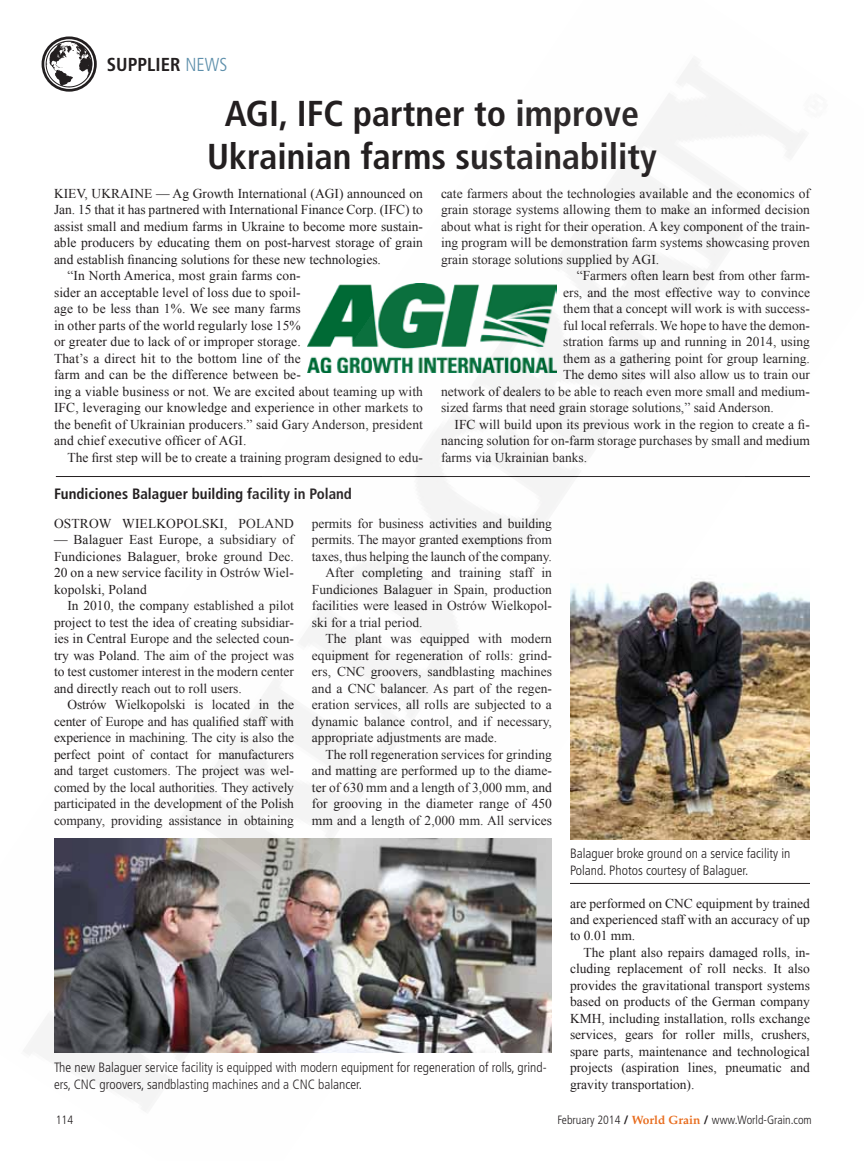
<style>
.page{position:relative;width:864px;height:1161px;background:#fff}
.page>*{position:absolute;margin:0;border:0;box-sizing:border-box;transform-origin:0 0}
.t1{font:700 condensed 36px/43.2px "Frutiger LT Std";color:#231f20;text-align:center}
.t2{font:700 condensed 18.75px "Frutiger LT Std";color:#231f20}
.t3{font:700 condensed 15px "Frutiger LT Std";color:#231f20}
.t4{font:13.5px/16.5px "Times New Roman";color:#231f20;text-align:justify}
.t5{font:300 condensed 13.5px/16.5px "Frutiger LT Std";color:#231f20}
.t6{font:300 condensed 12px "Frutiger LT Std";color:#231f20}
.s1{font-weight:300;color:#5d8fab}
.s2{font-weight:700;font-stretch:normal}
.s3{font-family:"Palatino LT Std";font-weight:700;font-stretch:normal;color:#e86d1f}
</style>
<div class="page">
<img style="left:23px;top:36px;width:787px;height:1076px">
<h2 class="t2" style="left:107px;top:53px;width:122px">supplier <span class="s1">news</span></h2>
<h1 class="t1" style="left:207px;top:92px;width:451px">AGI, IFC partner to improve<br>Ukrainian farms sustainability</h1>
<p class="t4" style="left:54px;top:185px;width:370px">KIEV, UKRAINE — Ag Growth International (AGI) announced on</p>
<p class="t4" style="left:54px;top:202px;width:371px">Jan. 15 that it has partnered with International Finance Corp. (IFC) to</p>
<p class="t4" style="left:54px;top:218px;width:371px">assist small and medium farms in Ukraine to become more sustain-</p>
<p class="t4" style="left:54px;top:235px;width:370px">able producers by educating them on post-harvest storage of grain</p>
<p class="t4" style="left:54px;top:251px;width:328px">and establish financing solutions for these new technologies.</p>
<p class="t4" style="left:68px;top:268px;width:235px">“In North America, most grain farms con-</p>
<p class="t4" style="left:54px;top:284px;width:248px">sider an acceptable level of loss due to spoil-</p>
<p class="t4" style="left:54px;top:301px;width:248px">age to be less than 1%. We see many farms</p>
<p class="t4" style="left:54px;top:317px;width:248px">in other parts of the world regularly lose 15%</p>
<p class="t4" style="left:54px;top:333px;width:248px">or greater due to lack of or improper storage.</p>
<p class="t4" style="left:54px;top:350px;width:248px">That’s a direct hit to the bottom line of the</p>
<p class="t4" style="left:54px;top:366px;width:248px">farm and can be the difference between be-</p>
<p class="t4" style="left:54px;top:383px;width:371px">ing a viable business or not. We are excited about teaming up with</p>
<p class="t4" style="left:54px;top:399px;width:370px">IFC, leveraging our knowledge and experience in other markets to</p>
<p class="t4" style="left:54px;top:416px;width:370px">the benefit of Ukrainian producers.” said Gary Anderson, president</p>
<p class="t4" style="left:54px;top:432px;width:194px">and chief executive officer of AGI.</p>
<p class="t4" style="left:68px;top:449px;width:357px">The first step will be to create a training program designed to edu-</p>
<p class="t4" style="left:441px;top:185px;width:371px">cate farmers about the technologies available and the economics of</p>
<p class="t4" style="left:441px;top:201px;width:370px">grain storage systems allowing them to make an informed decision</p>
<p class="t4" style="left:441px;top:218px;width:370px">about what is right for their operation. A key component of the train-</p>
<p class="t4" style="left:441px;top:234px;width:370px">ing program will be demonstration farm systems showcasing proven</p>
<p class="t4" style="left:441px;top:251px;width:220px">grain storage solutions supplied by AGI.</p>
<p class="t4" style="left:577px;top:267px;width:235px">“Farmers often learn best from other farm-</p>
<p class="t4" style="left:563px;top:284px;width:248px">ers, and the most effective way to convince</p>
<p class="t4" style="left:563px;top:300px;width:248px">them that a concept will work is with success-</p>
<p class="t4" style="left:563px;top:317px;width:248px">ful local referrals. We hope to have the demon-</p>
<p class="t4" style="left:563px;top:333px;width:248px">stration farms up and running in 2014, using</p>
<p class="t4" style="left:563px;top:350px;width:248px">them as a gathering point for group learning.</p>
<p class="t4" style="left:563px;top:366px;width:248px">The demo sites will also allow us to train our</p>
<p class="t4" style="left:441px;top:383px;width:370px">network of dealers to be able to reach even more small and medium-</p>
<p class="t4" style="left:441px;top:399px;width:334px">sized farms that need grain storage solutions,” said Anderson.</p>
<p class="t4" style="left:455px;top:416px;width:357px">IFC will build upon its previous work in the region to create a fi-</p>
<p class="t4" style="left:441px;top:432px;width:370px">nancing solution for on-farm storage purchases by small and medium</p>
<p class="t4" style="left:441px;top:449px;width:148px">farms via Ukrainian banks.</p>
<p class="t3" style="left:54px;top:485px;width:300px">Fundiciones Balaguer building facility in Poland</p>
<p class="t4" style="left:54px;top:515px;width:241px">OSTROW WIELKOPOLSKI, POLAND</p>
<p class="t4" style="left:54px;top:532px;width:242px">— Balaguer East Europe, a subsidiary of Fundiciones Balaguer, broke ground Dec.<br>20 on a new service facility in Ostrów Wiel&shy;kopolski, Poland</p>
<p class="t4" style="left:54px;top:598px;width:242px;text-indent:14px">In 2010, the company established a pilot project to test the idea of creating subsidiar&shy;ies in Central Europe and the selected coun&shy;try was Poland. The aim of the project was to test customer interest in the modern center and directly reach out to roll users.</p>
<p class="t4" style="left:54px;top:696px;width:242px;text-indent:14px">Ostrów Wielkopolski is located in the center of Europe and has qualified staff with experience in machining. The city is also the perfect point of contact for manufacturers and target customers. The project was wel&shy;comed by the local authorities. They actively participated in the development of the Polish company, providing assistance in obtaining</p>
<p class="t4" style="left:312px;top:515px;width:242px">permits for business activities and building</p>
<p class="t4" style="left:312px;top:531px;width:242px">permits. The mayor granted exemptions from</p>
<p class="t4" style="left:312px;top:548px;width:242px">taxes, thus helping the launch of the company.</p>
<p class="t4" style="left:325px;top:564px;width:228px">After completing and training staff in</p>
<p class="t4" style="left:312px;top:581px;width:242px">Fundiciones Balaguer in Spain, production</p>
<p class="t4" style="left:312px;top:597px;width:241px">facilities were leased in Ostrów Wielkopol-</p>
<p class="t4" style="left:312px;top:614px;width:112px">ski for a trial period.</p>
<p class="t4" style="left:325px;top:630px;width:228px">The plant was equipped with modern</p>
<p class="t4" style="left:312px;top:647px;width:241px">equipment for regeneration of rolls: grind-</p>
<p class="t4" style="left:312px;top:663px;width:241px">ers, CNC groovers, sandblasting machines</p>
<p class="t4" style="left:312px;top:680px;width:241px">and a CNC balancer. As part of the regen-</p>
<p class="t4" style="left:312px;top:696px;width:241px">eration services, all rolls are subjected to a</p>
<p class="t4" style="left:312px;top:713px;width:242px">dynamic balance control, and if necessary,</p>
<p class="t4" style="left:312px;top:729px;width:187px">appropriate adjustments are made.</p>
<p class="t4" style="left:325px;top:746px;width:228px">The roll regeneration services for grinding</p>
<p class="t4" style="left:312px;top:762px;width:241px">and matting are performed up to the diame-</p>
<p class="t4" style="left:312px;top:779px;width:241px">ter of 630 mm and a length of 3,000 mm, and</p>
<p class="t4" style="left:312px;top:795px;width:241px">for grooving in the diameter range of 450</p>
<p class="t4" style="left:312px;top:812px;width:242px">mm and a length of 2,000 mm. All services</p>
<p class="t5" style="left:54px;top:1059px;width:494px">The new Balaguer service facility is equipped with modern equipment for regeneration of rolls, grind&shy;ers, CNC groovers, sandblasting machines and a CNC balancer.</p>
<p class="t5" style="left:570px;top:845px;width:222px">Balaguer broke ground on a service facility in<br>Poland. Photos courtesy of Balaguer.</p>
<p class="t4" style="left:570px;top:895px;width:242px">are performed on CNC equipment by trained and experienced staff with an accuracy of up to 0.01 mm.</p>
<p class="t4" style="left:570px;top:944px;width:241px;text-indent:14px">The plant also repairs damaged rolls, in&shy;cluding replacement of roll necks. It also provides the gravitational transport systems based on products of the German company KMH, including installation, rolls exchange services, gears for roller mills, crushers, spare parts, maintenance and technological projects (aspiration lines, pneumatic and gravity transportation).</p>
<p class="t6" style="left:56px;top:1113px;width:19px">114</p>
<p class="t6" style="left:557px;top:1113px;width:256px">February 2014 <span class="s2">/</span> <span class="s3">World Grain</span> <span class="s2">/</span> www.World-Grain.com</p>
</div>
